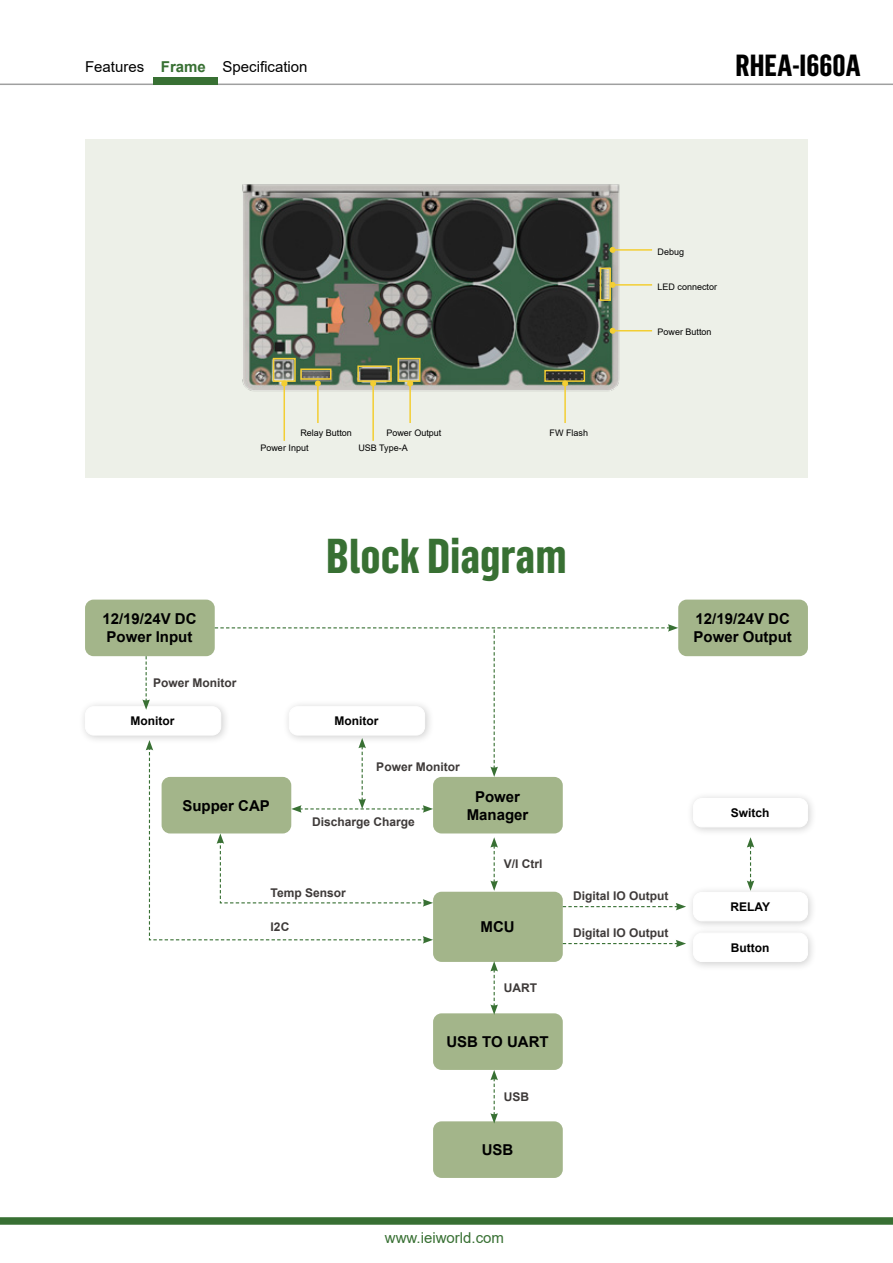
<style>
.page{position:relative;width:893px;height:1263px;background:#fff}
.page>*{position:absolute;margin:0;border:0;box-sizing:border-box;transform-origin:0 0}
.t1{font:700 48px "Flama Condensed";color:#387033}
.t2{font:700 30px "Flama Condensed";color:#000}
.t3{font:700 15px/18px "Arial";color:#000}
.t4{font:15px "Arial";color:#000}
.t5{font:15px "Arial";color:#387033}
.t6{font:700 12px "Arial";color:#3e3a39}
.t7{font:700 12px "Arial";color:#000}
.t8{font:9px "Arial";color:#000}
.s1{font-weight:700;color:#387033}
</style>
<div class="page">
<div style="left:0;top:1217px;width:893px;height:8px;background:#387033"></div>
<hr style="left:0;top:84px;width:893px;height:1px;background:#9fa0a0">
<div style="left:153px;top:78px;width:65px;height:7px;background:#387033"></div>
<div style="left:85px;top:139px;width:723px;height:339px;background:#edf0e8"></div>
<img style="left:242px;top:184px;width:393px;height:214px">
<div style="left:273px;top:358px;width:23px;height:24px;border:2px solid #f3ce33"></div>
<div style="left:398px;top:358px;width:23px;height:24px;border:2px solid #f3ce33"></div>
<div style="left:357px;top:365px;width:35px;height:17px;border:2px solid #f3ce33"></div>
<div style="left:300px;top:368px;width:31px;height:12px;border:2px solid #f3ce33"></div>
<div style="left:544px;top:370px;width:41px;height:12px;border:2px solid #f3ce33"></div>
<div style="left:600px;top:268px;width:11px;height:33px;border:2px solid #f3ce33"></div>
<hr style="left:284px;top:383px;width:1px;height:58px;background:#f3ce33">
<svg style="left:281px;top:380px;width:6px;height:6px"></svg>
<hr style="left:317px;top:383px;width:2px;height:40px;background:#f3ce33">
<svg style="left:315px;top:380px;width:6px;height:6px"></svg>
<hr style="left:372px;top:383px;width:2px;height:58px;background:#f3ce33">
<svg style="left:370px;top:380px;width:6px;height:6px"></svg>
<hr style="left:409px;top:383px;width:2px;height:40px;background:#f3ce33">
<svg style="left:407px;top:380px;width:6px;height:6px"></svg>
<hr style="left:564px;top:383px;width:2px;height:40px;background:#f3ce33">
<svg style="left:562px;top:380px;width:6px;height:6px"></svg>
<hr style="left:613px;top:330px;width:39px;height:1px;background:#f3ce33">
<svg style="left:610px;top:328px;width:6px;height:6px"></svg>
<hr style="left:613px;top:284px;width:39px;height:2px;background:#f3ce33">
<svg style="left:610px;top:282px;width:6px;height:6px"></svg>
<hr style="left:613px;top:249px;width:39px;height:2px;background:#f3ce33">
<svg style="left:610px;top:247px;width:6px;height:6px"></svg>
<div style="left:85px;top:600px;width:130px;height:56px;background:#a3b58a;border-radius:9px"></div>
<div style="left:678px;top:600px;width:130px;height:56px;background:#a3b58a;border-radius:9px"></div>
<div style="left:433px;top:892px;width:130px;height:70px;background:#a3b58a;border-radius:9px"></div>
<div style="left:433px;top:1013px;width:130px;height:57px;background:#a3b58a;border-radius:9px"></div>
<div style="left:433px;top:1121px;width:130px;height:57px;background:#a3b58a;border-radius:9px"></div>
<div style="left:78px;top:699px;width:153px;height:46px;background:#000;opacity:.2"></div>
<div style="left:85px;top:707px;width:136px;height:28px;background:#fff;border-radius:9px"></div>
<div style="left:85px;top:706px;width:136px;height:29px;border:1px solid #fff;border-radius:9px"></div>
<div style="left:686px;top:791px;width:132px;height:46px;background:#000;opacity:.2"></div>
<div style="left:693px;top:798px;width:114px;height:29px;background:#fff;border-radius:9px"></div>
<div style="left:693px;top:798px;width:115px;height:29px;border:1px solid #fff;border-radius:9px"></div>
<div style="left:686px;top:885px;width:132px;height:46px;background:#000;opacity:.2"></div>
<div style="left:693px;top:892px;width:114px;height:29px;background:#fff;border-radius:9px"></div>
<div style="left:693px;top:892px;width:115px;height:29px;border:1px solid #fff;border-radius:9px"></div>
<div style="left:686px;top:926px;width:132px;height:45px;background:#000;opacity:.2"></div>
<div style="left:693px;top:933px;width:114px;height:28px;background:#fff;border-radius:9px"></div>
<div style="left:693px;top:933px;width:115px;height:29px;border:1px solid #fff;border-radius:9px"></div>
<svg style="left:747px;top:837px;width:7px;height:54px"></svg>
<svg style="left:490px;top:961px;width:8px;height:54px"></svg>
<svg style="left:490px;top:1070px;width:8px;height:53px"></svg>
<svg style="left:142px;top:624px;width:544px;height:323px"></svg>
<p class="t4" style="left:85px;top:57px;width:224px">Features <span class="s1">Frame</span> Specification</p>
<p class="t8" style="left:300px;top:426px;width:53px">Relay Button</p>
<p class="t8" style="left:386px;top:426px;width:57px">Power Output</p>
<p class="t8" style="left:550px;top:426px;width:40px">FW Flash</p>
<p class="t8" style="left:260px;top:441px;width:50px">Power Input</p>
<p class="t8" style="left:358px;top:441px;width:51px">USB Type-A</p>
<h1 class="t1" style="left:326px;top:525px;width:242px">Block Diagram</h1>
<h2 class="t2" style="left:735px;top:46px;width:127px">RHEA-I660A</h2>
<p class="t8" style="left:658px;top:245px;width:28px">Debug</p>
<p class="t8" style="left:658px;top:280px;width:61px">LED connector</p>
<p class="t8" style="left:658px;top:326px;width:56px">Power Button</p>
<p class="t3" style="left:102px;top:610px;width:96px">12/19/24V DC<br>Power Input</p>
<p class="t3" style="left:694px;top:610px;width:100px">12/19/24V DC<br>Power Output</p>
<p class="t6" style="left:153px;top:674px;width:85px">Power Monitor</p>
<p class="t7" style="left:131px;top:712px;width:45px">Monitor</p>
<p class="t7" style="left:334px;top:712px;width:45px">Monitor</p>
<p class="t6" style="left:376px;top:758px;width:85px">Power Monitor</p>
<p class="t3" style="left:182px;top:796px;width:89px">Supper CAP</p>
<p class="t3" style="left:467px;top:787px;width:63px;text-align:center">Power<br>Manager</p>
<p class="t6" style="left:312px;top:813px;width:104px">Discharge Charge</p>
<p class="t6" style="left:271px;top:884px;width:77px">Temp Sensor</p>
<p class="t6" style="left:271px;top:918px;width:20px">I2C</p>
<p class="t6" style="left:504px;top:855px;width:40px">V/I Ctrl</p>
<p class="t3" style="left:480px;top:918px;width:36px">MCU</p>
<p class="t6" style="left:504px;top:979px;width:35px">UART</p>
<p class="t3" style="left:446px;top:1033px;width:104px">USB TO UART</p>
<p class="t6" style="left:504px;top:1088px;width:27px">USB</p>
<p class="t3" style="left:482px;top:1141px;width:33px">USB</p>
<p class="t6" style="left:573px;top:887px;width:97px">Digital IO Output</p>
<p class="t6" style="left:573px;top:924px;width:97px">Digital IO Output</p>
<p class="t5" style="left:385px;top:1227px;width:121px">www.ieiworld.com</p>
<p class="t7" style="left:731px;top:804px;width:40px">Switch</p>
<p class="t7" style="left:730px;top:898px;width:41px">RELAY</p>
<p class="t7" style="left:731px;top:939px;width:40px">Button</p>
</div>
